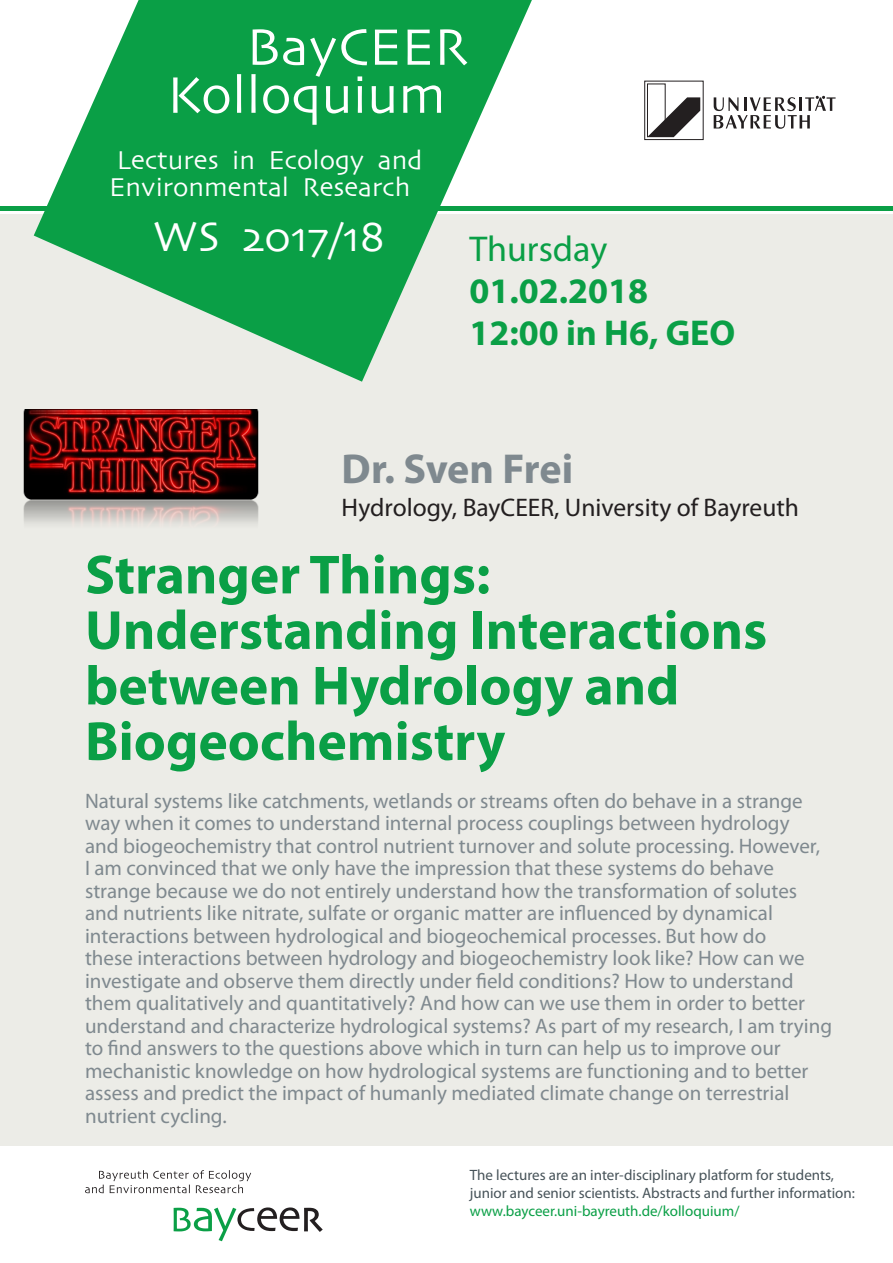
<style>
.page{position:relative;width:893px;height:1263px;background:#fff}
.page>*{position:absolute;margin:0;border:0;box-sizing:border-box;transform-origin:0 0}
.t1{font:700 55.5px/55.5px "Myriad Pro";color:#0a9f46}
.t2{font:54px/48px "Skia";color:#fff}
.t3{font:43.5px "Skia";color:#fff}
.t4{font:700 42px "Myriad Pro";letter-spacing:-.01em;color:#7f898f}
.t5{font:700 36px/42px "Myriad Pro";color:#0a9f46}
.t6{font:27px/27px "Skia";color:#fff}
.t7{font:25.5px "Myriad Pro";color:#231f20}
.t8{font:21px/22.5px "Myriad Pro";color:#7f898f}
.t9{font:15px/18px "Myriad Pro";color:#475359}
.s1{font-weight:400}
.s2{color:#0a9f46}
</style>
<div class="page">
<svg style="left:174px;top:1207px;width:149px;height:34px"></svg>
<svg style="left:85px;top:1170px;width:166px;height:23px"></svg>
<svg style="left:647px;top:83px;width:53px;height:55px"></svg>
<div style="left:644px;top:81px;width:59px;height:59px;border:1px solid #231f20"></div>
<svg style="left:714px;top:96px;width:122px;height:33px"></svg>
<div style="left:0;top:215px;width:893px;height:931px;background:#ecece7"></div>
<svg style="left:34px;top:0;width:498px;height:382px;fill:#0a9f46"></svg>
<hr style="left:0;top:206px;width:893px;height:4px;background:#0a9f46">
<img style="left:23px;top:409px;width:236px;height:115px">
<p class="t2" style="left:167px;top:26px;width:303px;text-indent:79px">BayCEER<br>Kolloquium</p>
<p class="t6" style="left:109px;top:148px;width:315px">Lectures in Ecology and<br>Environmental Research</p>
<p class="t3" style="left:153px;top:211px;width:234px">WS 2017/18</p>
<p class="t5" style="left:469px;top:227px;width:267px"><span class="s1">Thursday<br></span>01.02.2018<br>12:00 in H6, GEO</p>
<p class="t4" style="left:342px;top:442px;width:233px">Dr. Sven Frei</p>
<p class="t7" style="left:342px;top:492px;width:459px">Hydrology, BayCEER, University of Bayreuth</p>
<p class="t1" style="left:85px;top:545px;width:684px">Stranger Things:<br>Understanding Interactions between Hydrology and<br>Biogeochemistry</p>
<p class="t8" style="left:85px;top:789px;width:749px">Natural systems like catchments, wetlands or streams often do behave in a strange way when it comes to understand internal process couplings between hydrology<br>and biogeochemistry that control nutrient turnover and solute processing. However,<br>I am convinced that we only have the impression that these systems do behave strange because we do not entirely understand how the transformation of solutes and nutrients like nitrate, sulfate or organic matter are influenced by dynamical interactions between hydrological and biogeochemical processes. But how do<br>these interactions between hydrology and biogeochemistry look like? How can we investigate and observe them directly under field conditions? How to understand them qualitatively and quantitatively? And how can we use them in order to better understand and characterize hydrological systems? As part of my research, I am trying to find answers to the questions above which in turn can help us to improve our mechanistic knowledge on how hydrological systems are functioning and to better assess and predict the impact of humanly mediated climate change on terrestrial nutrient cycling.</p>
<p class="t9" style="left:470px;top:1166px;width:386px">The lectures are an inter-disciplinary platform for students, junior and senior scientists. Abstracts and further information: <span class="s2">www.bayceer.uni-bayreuth.de/kolloquium/</span></p>
</div>
